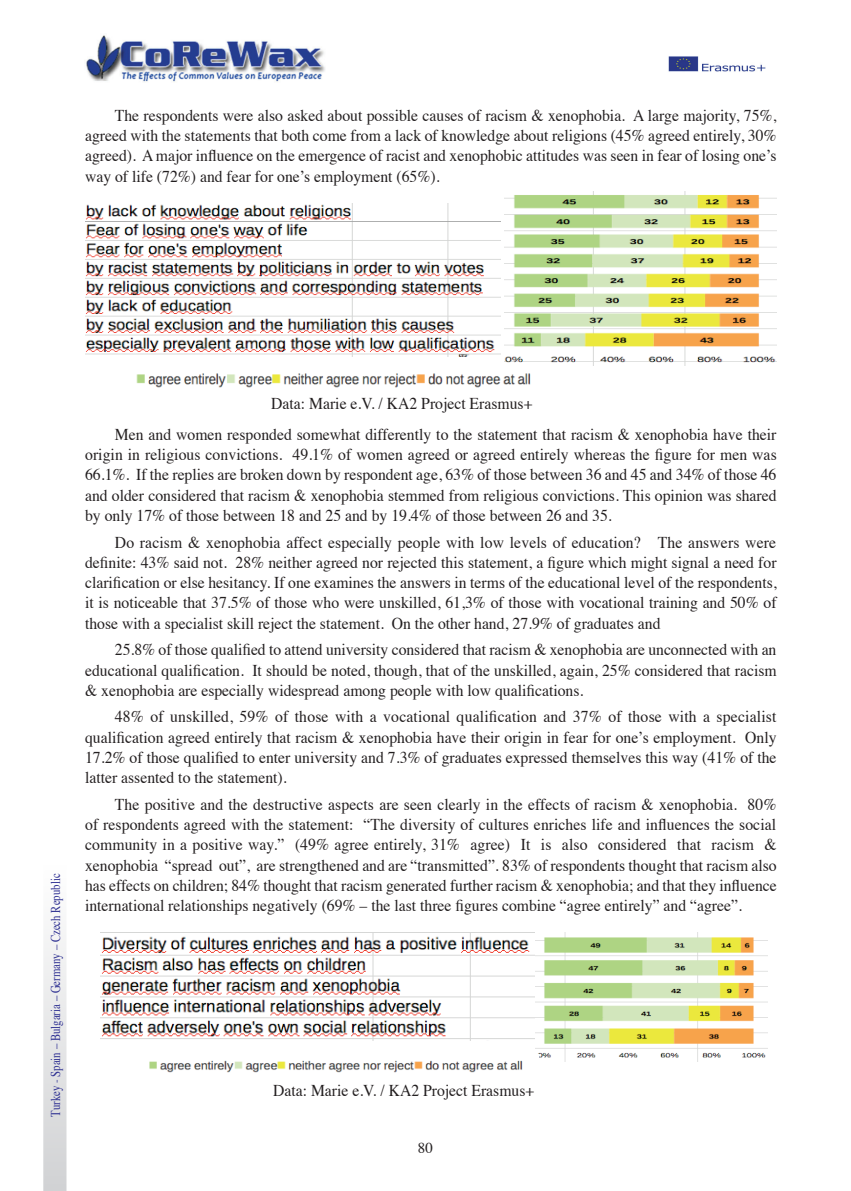
<style>
.page{position:relative;width:851px;height:1191px;background:#fff}
.page>*{position:absolute;margin:0;border:0;box-sizing:border-box;transform-origin:0 0}
.t1{font:16.5px/20.2px "Times";color:#231f20;text-align:justify;scale:.95 1}
.t2{font:15px "Times";color:#231f20}
.t3{font:13.5px "Times";color:#2e3092;scale:.8 1}
</style>
<div class="page">
<div style="left:43px;top:864px;width:23px;height:327px;background:linear-gradient(to bottom,#fefefe,#d1d2d4);border:2px solid #d1d2d4"></div>
<img style="left:86px;top:35px;width:239px;height:47px">
<img style="left:668px;top:56px;width:97px;height:16px">
<img style="left:100px;top:932px;width:435px;height:108px">
<img style="left:535px;top:932px;width:232px;height:129px">
<img style="left:149px;top:1054px;width:389px;height:19px">
<img style="left:85px;top:203px;width:416px;height:153px">
<img style="left:504px;top:191px;width:272px;height:175px">
<img style="left:136px;top:373px;width:395px;height:15px">
<p class="t1" style="left:85px;top:104px;width:729px;text-indent:30px">The respondents were also asked about possible causes of racism &amp; xenophobia. A large majority, 75%, agreed with the statements that both come from a lack of knowledge about religions (45% agreed entirely, 30% agreed). A major influence on the emergence of racist and xenophobic attitudes was seen in fear of losing one’s way of life (72%) and fear for one’s employment (65%).</p>
<p class="t3" style="left:43px;top:1116px;width:305px;rotate:-90deg">Turkey - Spain – Bulgaria – Germany – Czech Republic</p>
<p class="t1" style="left:271px;top:392px;width:276px">Data: Marie e.V. / KA2 Project Erasmus+</p>
<p class="t1" style="left:85px;top:423px;width:729px;text-indent:30px">Men and women responded somewhat differently to the statement that racism &amp; xenophobia have their origin in religious convictions. 49.1% of women agreed or agreed entirely whereas the figure for men was 66.1%. If the replies are broken down by respondent age, 63% of those between 36 and 45 and 34% of those 46 and older considered that racism &amp; xenophobia stemmed from religious convictions. This opinion was shared by only 17% of those between 18 and 25 and by 19.4% of those between 26 and 35.</p>
<p class="t1" style="left:85px;top:530px;width:729px;text-indent:30px">Do racism &amp; xenophobia affect especially people with low levels of education? The answers were definite: 43% said not. 28% neither agreed nor rejected this statement, a figure which might signal a need for clarification or else hesitancy. If one examines the answers in terms of the educational level of the respondents, it is noticeable that 37.5% of those who were unskilled, 61,3% of those with vocational training and 50% of those with a specialist skill reject the statement. On the other hand, 27.9% of graduates and</p>
<p class="t1" style="left:85px;top:638px;width:729px;text-indent:30px">25.8% of those qualified to attend university considered that racism &amp; xenophobia are unconnected with an educational qualification. It should be noted, though, that of the unskilled, again, 25% considered that racism &amp; xenophobia are especially widespread among people with low qualifications.</p>
<p class="t1" style="left:85px;top:705px;width:729px;text-indent:30px">48% of unskilled, 59% of those with a vocational qualification and 37% of those with a specialist qualification agreed entirely that racism &amp; xenophobia have their origin in fear for one’s employment. Only 17.2% of those qualified to enter university and 7.3% of graduates expressed themselves this way (41% of the latter assented to the statement).</p>
<p class="t1" style="left:85px;top:792px;width:729px;text-indent:30px">The positive and the destructive aspects are seen clearly in the effects of racism &amp; xenophobia. 80% of respondents agreed with the statement: “The diversity of cultures enriches life and influences the social community in a positive way.” (49% agree entirely, 31% agree) It is also considered that racism &amp; xenophobia “spread out”, are strengthened and are “transmitted”. 83% of respondents thought that racism also has effects on children; 84% thought that racism generated further racism &amp; xenophobia; and that they influence international relationships negatively (69% – the last three figures combine “agree entirely” and “agree”.</p>
<p class="t1" style="left:273px;top:1079px;width:276px">Data: Marie e.V. / KA2 Project Erasmus+</p>
<p class="t2" style="left:418px;top:1133px;width:16px">80</p>
</div>
